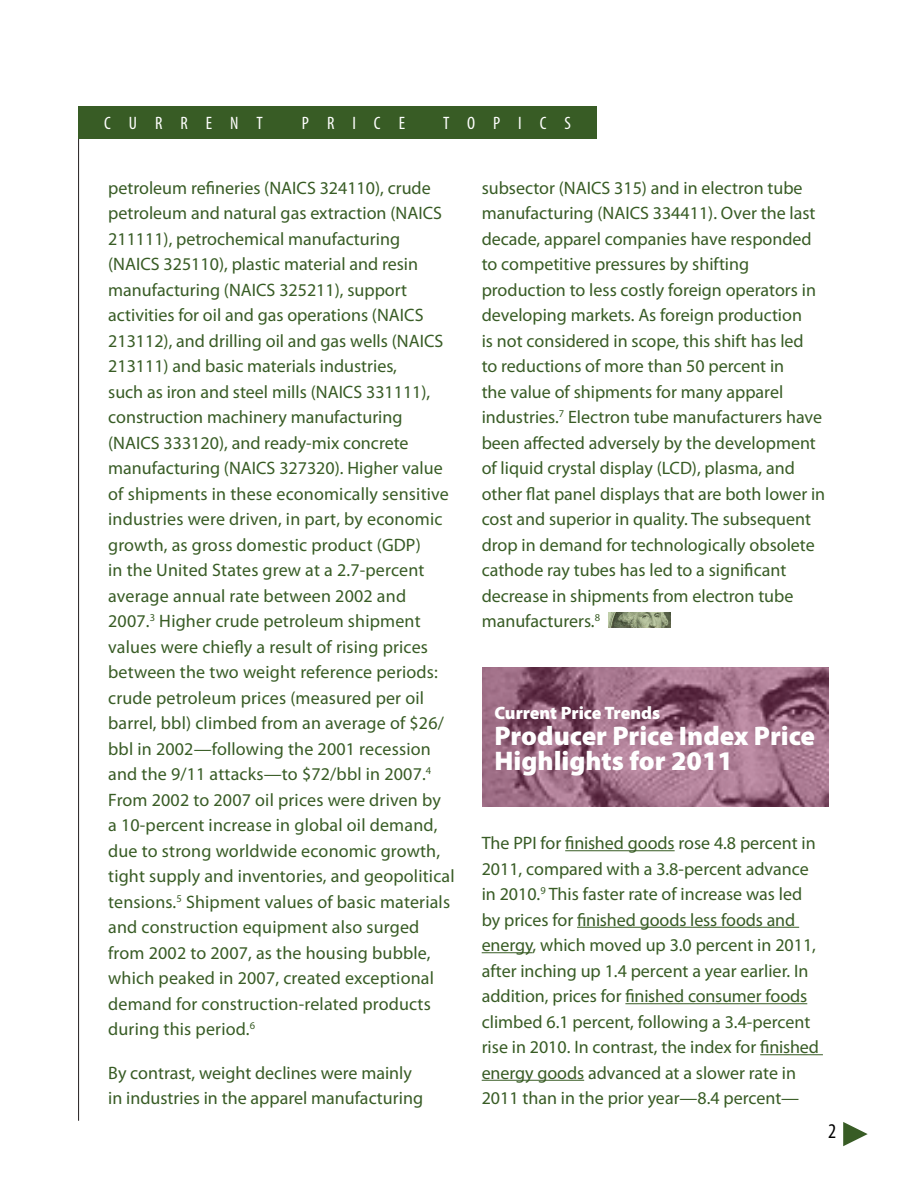
<style>
.page{position:relative;width:918px;height:1188px;background:#fff}
.page>*{position:absolute;margin:0;border:0;box-sizing:border-box;transform-origin:0 0}
.Heading_2{font:900 27px/25.5px "Myriad Pro";color:#fff}
.t1{font:condensed 21px "Myriad Pro";color:#000}
.t2{font:18px/25.5px "Myriad Pro";color:#385c25}
.t3{font:condensed 18px "Myriad Pro";letter-spacing:1em;color:#fff}
.Heading_2-2{font:900 18px "Myriad Pro";letter-spacing:-.005em;color:#fff}
</style>
<div class="page">
<hr style="left:78px;top:107px;width:1px;height:1014px;background:#231f20">
<div style="left:78px;top:106px;width:519px;height:33px;background:#385c25"></div>
<svg style="left:843px;top:1122px;width:25px;height:24px"></svg>
<hr style="left:565px;top:850px;width:110px;height:1px;background:#385c25">
<hr style="left:577px;top:927px;width:222px;height:1px;background:#385c25">
<hr style="left:482px;top:952px;width:51px;height:1px;background:#385c25">
<hr style="left:625px;top:1003px;width:182px;height:1px;background:#385c25">
<hr style="left:760px;top:1054px;width:63px;height:1px;background:#385c25">
<hr style="left:482px;top:1080px;width:102px;height:1px;background:#385c25">
<img style="left:609px;top:613px;width:62px;height:14px">
<img style="left:482px;top:668px;width:347px;height:138px">
<p class="t3" style="left:104px;top:113px;width:160px">CURRENT</p>
<p class="t3" style="left:302px;top:113px;width:105px">PRICE</p>
<p class="t3" style="left:443px;top:113px;width:129px">TOPICS</p>
<p class="t2" style="left:108px;top:175px;width:348px">petroleum refineries (NAICS 324110), crude petroleum and natural gas extraction (NAICS 211111), petrochemical manufacturing (NAICS 325110), plastic material and resin manufacturing (NAICS 325211), support activities for oil and gas operations (NAICS 213112), and drilling oil and gas wells (NAICS 213111) and basic materials industries,<br>such as iron and steel mills (NAICS 331111), construction machinery manufacturing (NAICS 333120), and ready-mix concrete manufacturing (NAICS 327320). Higher value of shipments in these economically sensitive industries were driven, in part, by economic growth, as gross domestic product (GDP)<br>in the United States grew at a 2.7-percent average annual rate between 2002 and 2007.<sup>3</sup> Higher crude petroleum shipment values were chiefly a result of rising prices between the two weight reference periods: crude petroleum prices (measured per oil barrel, bbl) climbed from an average of $26/ bbl in 2002—following the 2001 recession and the 9/11 attacks—to $72/bbl in 2007.<sup>4<br></sup>From 2002 to 2007 oil prices were driven by<br>a 10-percent increase in global oil demand, due to strong worldwide economic growth, tight supply and inventories, and geopolitical tensions.<sup>5</sup> Shipment values of basic materials and construction equipment also surged from 2002 to 2007, as the housing bubble, which peaked in 2007, created exceptional demand for construction-related products during this period.<sup>6</sup></p>
<p class="t2" style="left:108px;top:1060px;width:316px">By contrast, weight declines were mainly in industries in the apparel manufacturing</p>
<p class="t2" style="left:482px;top:175px;width:345px">subsector (NAICS 315) and in electron tube manufacturing (NAICS 334411). Over the last decade, apparel companies have responded to competitive pressures by shifting production to less costly foreign operators in developing markets. As foreign production<br>is not considered in scope, this shift has led<br>to reductions of more than 50 percent in<br>the value of shipments for many apparel industries.<sup>7</sup> Electron tube manufacturers have been affected adversely by the development of liquid crystal display (LCD), plasma, and other flat panel displays that are both lower in cost and superior in quality. The subsequent drop in demand for technologically obsolete cathode ray tubes has led to a significant decrease in shipments from electron tube manufacturers.<sup>8</sup></p>
<p class="Heading_2-2" style="left:494px;top:701px;width:167px">Current Price Trends</p>
<p class="Heading_2" style="left:494px;top:722px;width:322px">Producer Price Index Price<br>Highlights for 2011</p>
<p class="t2" style="left:482px;top:830px;width:339px">The PPI for finished goods rose 4.8 percent in 2011, compared with a 3.8-percent advance in 2010.<sup>9</sup> This faster rate of increase was led by prices for finished goods less foods and energy, which moved up 3.0 percent in 2011, after inching up 1.4 percent a year earlier. In addition, prices for finished consumer foods climbed 6.1 percent, following a 3.4-percent rise in 2010. In contrast, the index for finished energy goods advanced at a slower rate in 2011 than in the prior year—8.4 percent—</p>
<p class="t1" style="left:828px;top:1118px;width:10px">2</p>
</div>
